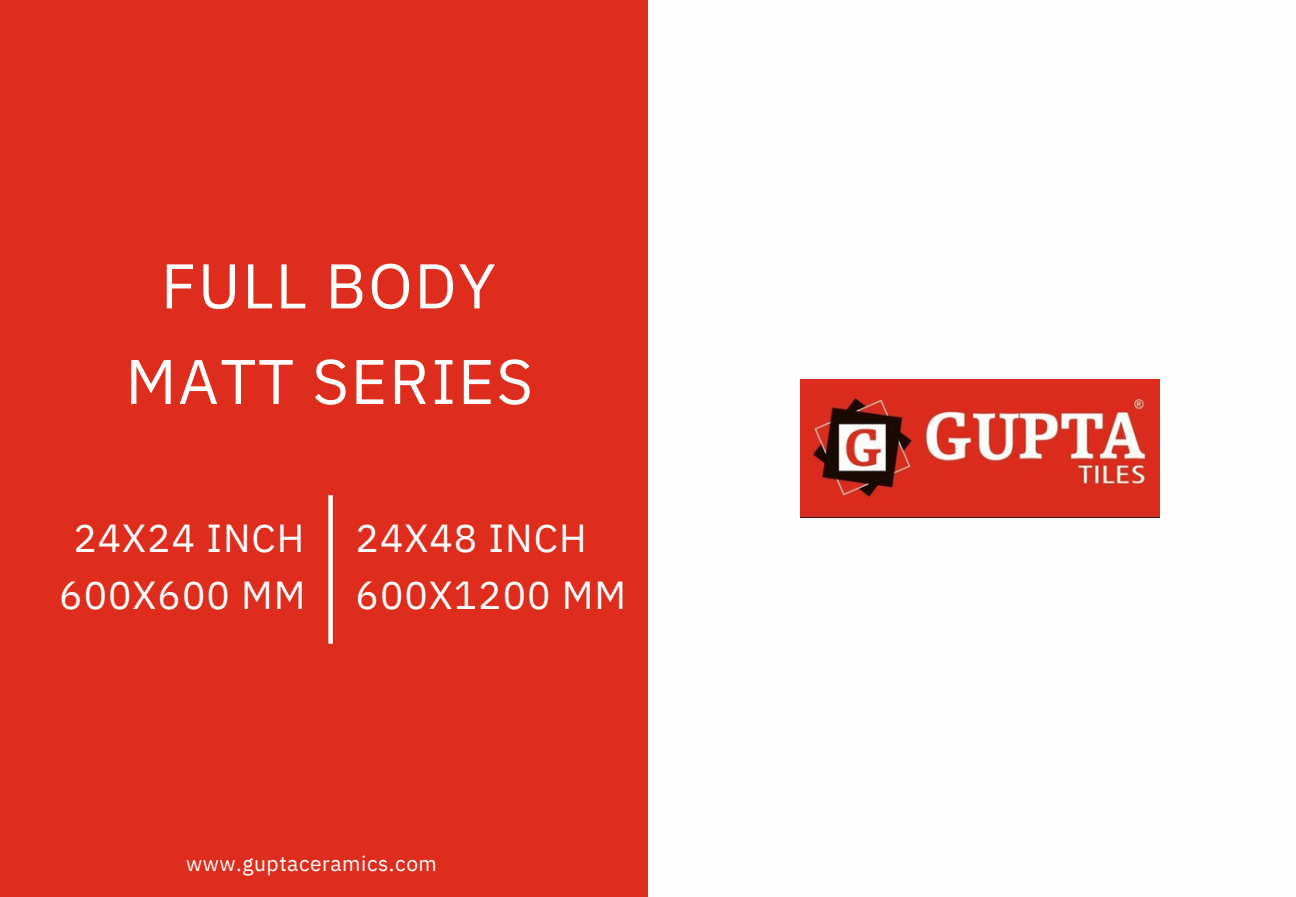
<style>
.page{position:relative;width:1296px;height:897px;background:#fff}
.page>*{position:absolute;margin:0;border:0;box-sizing:border-box;transform-origin:0 0}
.t1{font:63px/95.7px "IBM Plex Sans";letter-spacing:.025em;color:#fff;text-align:center}
.t2{font:39px/56.2px "IBM Plex Sans";letter-spacing:.025em;color:#fff;text-align:center}
.t3{font:21px "IBM Plex Sans";letter-spacing:.025em;color:#fff}
</style>
<div class="page">
<div style="left:0;top:0;width:648px;height:897px;background:#de2c1d"></div>
<img style="left:800px;top:379px;width:359px;height:138px">
<div style="left:328px;top:495px;width:5px;height:148px;background:#fff"></div>
<h2 class="t1" style="left:125px;top:237px;width:409px">FULL BODY<br>MATT SERIES</h2>
<p class="t2" style="left:59px;top:509px;width:248px">24X24 INCH<br>600X600 MM</p>
<h2 class="t2" style="left:356px;top:509px;width:272px;text-align:left">24X48 INCH<br>600X1200 MM</h2>
<p class="t3" style="left:186px;top:849px;width:252px">www.guptaceramics.com</p>
</div>
